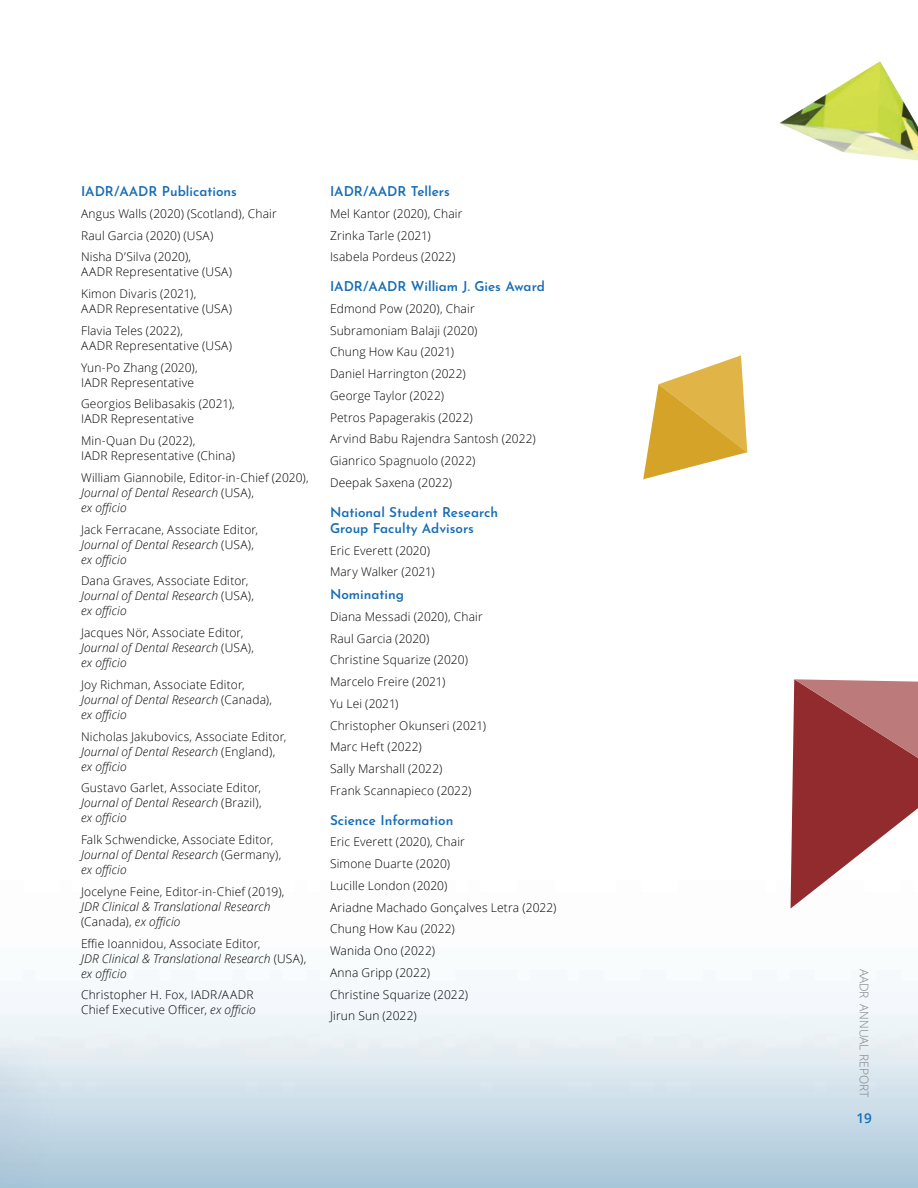
<style>
.page{position:relative;width:918px;height:1188px;background:#fff}
.page>*{position:absolute;margin:0;border:0;box-sizing:border-box;transform-origin:0 0}
.t1{font:600 13.5px/16.2px "Josefin Sans";color:#156cb6}
.t2{font:600 13.5px "Open Sans";color:#156cb6}
.t3{font:300 12px/21.8px "Open Sans";letter-spacing:.015em;color:#000}
.t4{font:italic 300 12px/15px "Open Sans";letter-spacing:.01em;color:#000}
.t5{font:300 12px "Open Sans";color:#808080}
.s1{font-style:normal}
.s2{font-style:italic}
</style>
<div class="page">
<svg style="left:643px;top:355px;width:104px;height:124px"></svg>
<svg style="left:791px;top:679px;width:127px;height:230px"></svg>
<img style="left:780px;top:61px;width:138px;height:100px">
<p class="t1" style="left:81px;top:182px;width:157px">IADR/AADR Publications</p>
<p class="t3" style="left:81px;top:202px;width:197px">Angus Walls (2020) (Scotland), Chair<br>Raul Garcia (2020) (USA)<br>Nisha D’Silva (2020),</p>
<p class="t3" style="left:81px;top:261px;width:152px">AADR Representative (USA)<br>Kimon Divaris (2021),</p>
<p class="t3" style="left:81px;top:298px;width:152px">AADR Representative (USA)<br>Flavia Teles (2022),</p>
<p class="t3" style="left:81px;top:334px;width:152px">AADR Representative (USA)<br>Yun-Po Zhang (2020),</p>
<p class="t3" style="left:81px;top:371px;width:155px">IADR Representative<br>Georgios Belibasakis (2021),</p>
<p class="t3" style="left:81px;top:408px;width:116px">IADR Representative<br>Min-Quan Du (2022),</p>
<p class="t3" style="left:81px;top:445px;width:229px">IADR Representative (China)<br>William Giannobile, Editor-in-Chief (2020),</p>
<p class="t4" style="left:81px;top:485px;width:175px">Journal of Dental Research <span class="s1">(USA), </span>ex officio</p>
<p class="t3" style="left:81px;top:521px;width:179px;line-height:15px">Jack Ferracane, Associate Editor,<br><span class="s2">Journal of Dental Research</span> (USA), <span class="s2">ex officio</span></p>
<p class="t3" style="left:81px;top:573px;width:175px;line-height:15px">Dana Graves, Associate Editor,<br><span class="s2">Journal of Dental Research</span> (USA), <span class="s2">ex officio</span></p>
<p class="t3" style="left:81px;top:625px;width:175px;line-height:15px">Jacques Nör, Associate Editor,<br><span class="s2">Journal of Dental Research</span> (USA), <span class="s2">ex officio</span></p>
<p class="t3" style="left:81px;top:677px;width:193px;line-height:15px">Joy Richman, Associate Editor,<br><span class="s2">Journal of Dental Research</span> (Canada), <span class="s2">ex officio</span></p>
<p class="t3" style="left:81px;top:728px;width:207px;line-height:15px">Nicholas Jakubovics, Associate Editor,<br><span class="s2">Journal of Dental Research</span> (England), <span class="s2">ex officio</span></p>
<p class="t3" style="left:81px;top:780px;width:182px;line-height:15px;text-align:justify">Gustavo Garlet, Associate Editor, <span class="s2">Journal of Dental Research</span> (Brazil), <span class="s2">ex officio</span></p>
<p class="t3" style="left:81px;top:832px;width:202px;line-height:15px">Falk Schwendicke, Associate Editor,<br><span class="s2">Journal of Dental Research</span> (Germany), <span class="s2">ex officio</span></p>
<p class="t3" style="left:81px;top:880px;width:205px">Jocelyne Feine, Editor-in-Chief (2019),</p>
<p class="t4" style="left:81px;top:899px;width:191px">JDR Clinical &amp; Translational Research <span class="s1">(Canada),</span> ex officio</p>
<p class="t4" style="left:81px;top:935px;width:227px"><span class="s1">Effie Ioannidou, Associate Editor,<br></span>JDR Clinical &amp; Translational Research <span class="s1">(USA), </span>ex officio</p>
<p class="t3" style="left:81px;top:987px;width:176px;line-height:15px">Christopher H. Fox, IADR/AADR<br>Chief Executive Officer, <span class="s2">ex officio</span></p>
<p class="t1" style="left:330px;top:182px;width:121px">IADR/AADR Tellers</p>
<p class="t3" style="left:330px;top:202px;width:134px">Mel Kantor (2020), Chair<br>Zrinka Tarle (2021)<br>Isabela Pordeus (2022)</p>
<p class="t1" style="left:330px;top:277px;width:216px">IADR/AADR William J. Gies Award</p>
<p class="t3" style="left:330px;top:297px;width:207px">Edmond Pow (2020), Chair<br>Subramoniam Balaji (2020)<br>Chung How Kau (2021)<br>Daniel Harrington (2022)<br>George Taylor (2022)<br>Petros Papagerakis (2022)<br>Arvind Babu Rajendra Santosh (2022)<br>Gianrico Spagnuolo (2022)<br>Deepak Saxena (2022)</p>
<p class="t1" style="left:330px;top:502px;width:170px">National Student Research<br>Group Faculty Advisors</p>
<p class="t3" style="left:330px;top:539px;width:106px">Eric Everett (2020)<br>Mary Walker (2021)</p>
<p class="t1" style="left:330px;top:585px;width:76px">Nominating</p>
<p class="t3" style="left:330px;top:605px;width:158px">Diana Messadi (2020), Chair<br>Raul Garcia (2020)<br>Christine Squarize (2020)<br>Marcelo Freire (2021)<br>Yu Lei (2021)<br>Christopher Okunseri (2021)<br>Marc Heft (2022)<br>Sally Marshall (2022)<br>Frank Scannapieco (2022)</p>
<p class="t1" style="left:330px;top:810px;width:125px">Science Information</p>
<p class="t3" style="left:330px;top:831px;width:228px">Eric Everett (2020), Chair<br>Simone Duarte (2020)<br>Lucille London (2020)<br>Ariadne Machado Gonçalves Letra (2022)<br>Chung How Kau (2022)<br>Wanida Ono (2022)<br>Anna Gripp (2022)<br>Christine Squarize (2022)<br>Jirun Sun (2022)</p>
<p class="t5" style="left:872px;top:969px;width:130px;rotate:90deg">AADR ANNUAL REPORT</p>
<p class="t2" style="left:856px;top:1109px;width:17px">19</p>
</div>
